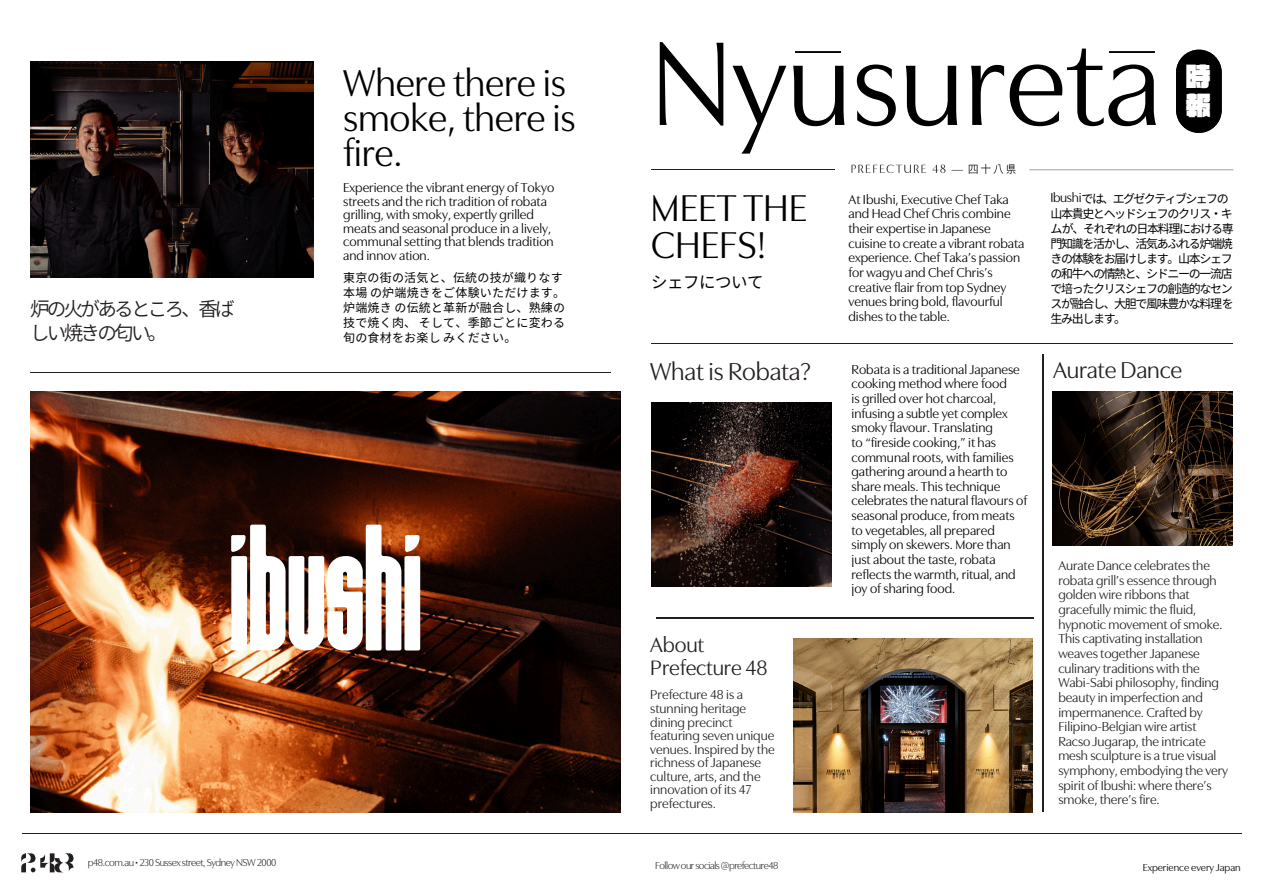
<style>
.page{position:relative;width:1263px;height:894px;background:#fff}
.page>*{position:absolute;margin:0;border:0;box-sizing:border-box;transform-origin:0 0}
.t1{font:124.5px "Utile Display";color:#000}
.t2{font:39px/34.8px "Utile Display";letter-spacing:-.005em;color:#000}
.t3{font:25.5px "Utile Display";letter-spacing:-.005em;color:#231f20}
.t4{font:25.35px/28px "VDL Logo Jr Black Black";color:#fff}
.t5{font:24px "Utile Display";letter-spacing:-.01em;color:#231f20}
.t6{font:21.75px/22.5px "Utile Display";letter-spacing:-.005em;color:#231f20}
.t7{font:19.5px/23.7px "Source Han Sans JP";letter-spacing:-.135em;color:#231f20}
.t8{font:16.5px "Noto Sans CJ Ksc";letter-spacing:-.03em;color:#000}
.t9{font:13.5px/14.7px "Utile Display";color:#000}
.t10{font:13.5px/14.7px "Utile Display";letter-spacing:-.005em;color:#231f20}
.t11{font:12px/15px "Noto Sans CJ Ksc";letter-spacing:.015em;color:#000;text-align:justify}
.t12{font:12px "Noto Sans CJ Ksc";letter-spacing:-.135em;color:#000}
.t13{font:10.5px "Utile Display";letter-spacing:-.04em;color:#231f20}
.t14{font:10.5px "Utile Display";color:#000}
</style>
<div class="page">
<img style="left:1053px;top:391px;width:180px;height:154px">
<img style="left:651px;top:402px;width:180px;height:184px">
<hr style="left:30px;top:372px;width:581px;height:1px;background:#231f20">
<svg style="left:21px;top:853px;width:53px;height:19px"></svg>
<hr style="left:651px;top:169px;width:183px;height:1px;background:#231f20">
<hr style="left:795px;top:51px;width:46px;height:2px;background:#231f20">
<hr style="left:1109px;top:51px;width:45px;height:2px;background:#231f20">
<hr style="left:22px;top:832px;width:1219px;height:1px;background:#231f20">
<img style="left:851px;top:164px;width:383px;height:11px">
<hr style="left:651px;top:343px;width:582px;height:1px;background:#231f20">
<hr style="left:656px;top:617px;width:377px;height:1px;background:#231f20">
<hr style="left:1043px;top:354px;width:1px;height:457px;background:#231f20">
<img style="left:30px;top:391px;width:591px;height:421px">
<img style="left:794px;top:638px;width:238px;height:174px">
<img style="left:30px;top:61px;width:284px;height:216px">
<hr style="left:795px;top:52px;width:46px;height:1px;background:#000">
<hr style="left:1109px;top:52px;width:45px;height:1px;background:#000">
<div style="left:1176px;top:50px;width:46px;height:83px;background:#000;border-radius:23px"></div>
<div style="left:404px;top:556px;width:16px;height:94px;background:#fff;border-radius:2px"></div>
<svg style="left:227px;top:524px;width:192px;height:149px"></svg>
<p class="t7" style="left:30px;top:295px;width:206px">炉の火があるところ、香ばしい焼きの匂い。</p>
<p class="t2" style="left:343px;top:65px;width:234px">Where there is smoke, there is fire.</p>
<p class="t9" style="left:343px;top:181px;width:213px;line-height:13.5px">Experience the vibrant energy of Tokyo streets and the rich tradition of robata grilling, with smoky, expertly grilled meats and seasonal produce in a lively, communal setting that blends tradition and innov ation.</p>
<h5 class="t11" style="left:343px;top:269px;width:223px;text-align:left">東京の街の活気と、伝統の技が織りなす本場の炉端焼きをご体験いただけます。炉端焼きの伝統と革新が融合し、熟練の技で焼く肉、そして、季節ごとに変わる旬の食材をお楽しみください。</h5>
<p class="t1" style="left:651px;top:13px;width:512px">Nyusureta</p>
<p class="t4" style="left:1185px;top:63px;width:27px">時報</p>
<p class="t2" style="left:651px;top:189px;width:158px;line-height:37.2px">MEET THE<br>CHEFS!</p>
<p class="t8" style="left:651px;top:269px;width:114px">シェフについて</p>
<p class="t3" style="left:650px;top:357px;width:162px">What is Robata?</p>
<p class="t6" style="left:650px;top:633px;width:119px">About<br>Prefecture 48</p>
<p class="t10" style="left:650px;top:687px;width:94px">Prefecture 48 is a</p>
<p class="t10" style="left:650px;top:701px;width:97px">stunning heritage</p>
<h1 class="t10" style="left:650px;top:714px;width:84px">dining precinct</h1>
<p class="t10" style="left:650px;top:728px;width:126px">featuring seven unique</p>
<p class="t10" style="left:650px;top:741px;width:126px">venues. Inspired by the</p>
<h4 class="t10" style="left:650px;top:755px;width:112px">richness of Japanese</h4>
<p class="t10" style="left:650px;top:768px;width:112px">culture, arts, and the</p>
<h2 class="t10" style="left:650px;top:782px;width:103px">innovation of its 47</h2>
<p class="t10" style="left:650px;top:795px;width:67px">prefectures.</p>
<p class="t12" style="left:1082px;top:189px;width:149px">では、エグゼクティブシェフの</p>
<p class="t11" style="left:1050px;top:205px;width:185px">山本貴史とヘッドシェフのクリス・キムが、それぞれの日本料理における専門知識を活かし、活気あふれる炉端焼きの体験をお届けします。山本シェフの和牛への情熱と、シドニーの一流店で培ったクリスシェフの創造的なセンスが融合し、大胆で風味豊かな料理を生み出します。</p>
<p class="t9" style="left:848px;top:192px;width:177px">At Ibushi, Executive Chef Taka and Head Chef Chris combine their expertise in Japanese cuisine to create a vibrant robata experience. Chef Taka’s passion for wagyu and Chef Chris’s creative flair from top Sydney venues bring bold, flavourful dishes to the table.</p>
<p class="t9" style="left:1050px;top:190px;width:33px">Ibushi</p>
<p class="t9" style="left:851px;top:362px;width:170px">Robata is a traditional Japanese</p>
<p class="t9" style="left:851px;top:376px;width:157px">cooking method where food</p>
<p class="t9" style="left:851px;top:391px;width:146px">is grilled over hot charcoal,</p>
<p class="t9" style="left:851px;top:405px;width:158px">infusing a subtle yet complex</p>
<p class="t9" style="left:851px;top:420px;width:143px">smoky flavour. Translating</p>
<p class="t9" style="left:851px;top:435px;width:146px">to “fireside cooking,” it has</p>
<p class="t9" style="left:851px;top:449px;width:164px">communal roots, with families</p>
<p class="t9" style="left:851px;top:464px;width:157px">gathering around a hearth to</p>
<p class="t9" style="left:851px;top:479px;width:151px">share meals. This technique</p>
<p class="t9" style="left:851px;top:493px;width:177px">celebrates the natural flavours of</p>
<h6 class="t9" style="left:851px;top:508px;width:165px">seasonal produce, from meats</h6>
<p class="t9" style="left:851px;top:522px;width:145px">to vegetables, all prepared</p>
<p class="t9" style="left:851px;top:537px;width:161px">simply on skewers. More than</p>
<p class="t9" style="left:851px;top:552px;width:145px">just about the taste, robata</p>
<p class="t9" style="left:851px;top:566px;width:166px">reflects the warmth, ritual, and</p>
<p class="t9" style="left:851px;top:581px;width:105px">joy of sharing food.</p>
<p class="t5" style="left:1053px;top:356px;width:131px">Aurate Dance</p>
<p class="t10" style="left:1058px;top:558px;width:166px">Aurate Dance celebrates the robata grill’s essence through golden wire ribbons that gracefully mimic the fluid, hypnotic movement of smoke.<br>This captivating installation weaves together Japanese culinary traditions with the</p>
<p class="t10" style="left:1058px;top:675px;width:162px">Wabi-Sabi philosophy, finding beauty in imperfection and impermanence. Crafted by<br>Filipino-Belgian wire artist</p>
<p class="t10" style="left:1058px;top:733px;width:149px">Racso Jugarap, the intricate</p>
<h5 class="t10" style="left:1058px;top:748px;width:171px">mesh sculpture is a true visual symphony, embodying the very spirit of Ibushi: where there’s smoke, there’s fire.</h5>
<p class="t13" style="left:88px;top:856px;width:190px">p48.com.au•230Sussex street,SydneyNSW2000</p>
<h3 class="t13" style="left:655px;top:859px;width:125px">Followoursocials@prefecture48</h3>
<p class="t14" style="left:1143px;top:860px;width:100px">Experience every Japan</p>
</div>
